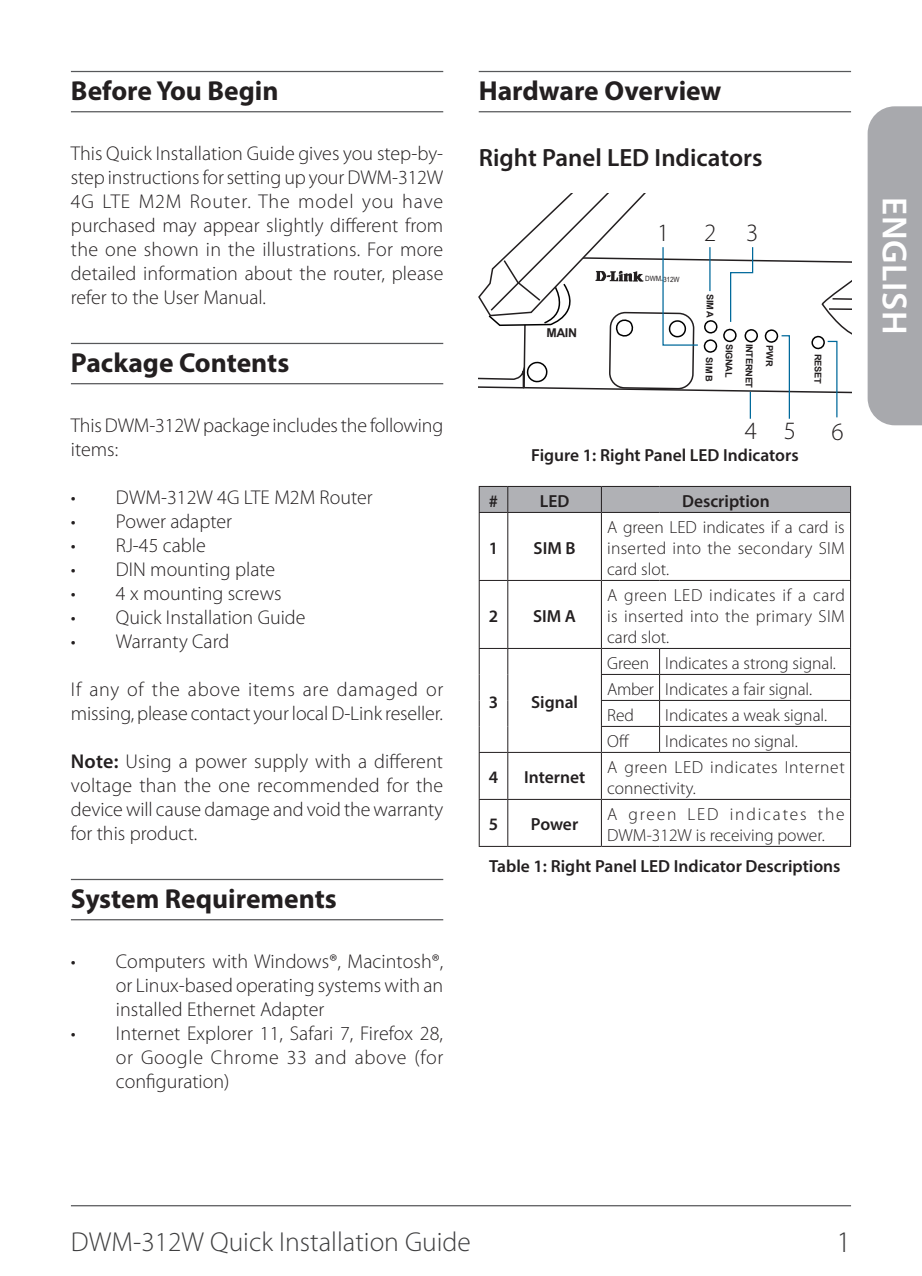
<style>
.page{position:relative;width:922px;height:1276px;background:#fff}
.page>*{position:absolute;margin:0;border:0;box-sizing:border-box;transform-origin:0 0}
.t1{font:600 35px "Myriad Pro";letter-spacing:.02em;color:#fff}
.t2{font:300 30px "Myriad Pro";color:#3e3e3f}
.t3{font:700 27.5px "Myriad Pro";color:#231f20}
.t4{font:300 27.5px "Myriad Pro";color:#3e3e3f}
.t5{font:600 25px "Myriad Pro";color:#231f20}
.t6{font:300 25px "Myriad Pro";color:#231f20}
.t7{font:300 20px/24px "Myriad Pro";color:#231f20;text-align:justify}
.t8{font:300 17.5px/21px "Myriad Pro";color:#231f20;text-align:justify}
.t9{font:600 17.5px "Myriad Pro";color:#231f20}
.t10{font:300 17.5px/21px "Myriad Pro";letter-spacing:.035em;color:#231f20}
.t11{font:700 12.25px "Arial";color:#231f20}
.t12{font:700 9.25px "Arial";color:#231f20}
.t13{font:7.25px "Arial";color:#231f20;scale:.88 1}
.s1{font-weight:600}
</style>
<div class="page">
<hr style="left:71px;top:1205px;width:779px;height:1px;background:#57585a">
<div style="left:867px;top:106px;width:54px;height:319px;background:#a8a9ad"></div>
<hr style="left:478px;top:71px;width:372px;height:1px;background:#57585a">
<hr style="left:478px;top:111px;width:372px;height:1px;background:#57585a">
<svg style="left:478px;top:486px;width:372px;height:27px;background:#a9aaae"></svg>
<hr style="left:478px;top:513px;width:1px;height:67px;background:#231f20">
<hr style="left:507px;top:512px;width:94px;height:1px;background:#231f20">
<hr style="left:507px;top:513px;width:1px;height:67px;background:#231f20">
<hr style="left:601px;top:512px;width:58px;height:1px;background:#231f20">
<hr style="left:600px;top:513px;width:1px;height:67px;background:#231f20">
<hr style="left:659px;top:512px;width:191px;height:1px;background:#231f20">
<hr style="left:849px;top:513px;width:1px;height:67px;background:#231f20">
<svg style="left:478px;top:580px;width:29px;height:1px"></svg>
<hr style="left:478px;top:581px;width:1px;height:67px;background:#231f20">
<hr style="left:507px;top:580px;width:94px;height:1px;background:#231f20">
<hr style="left:507px;top:581px;width:1px;height:67px;background:#231f20">
<hr style="left:601px;top:580px;width:58px;height:1px;background:#231f20">
<hr style="left:600px;top:581px;width:1px;height:67px;background:#231f20">
<hr style="left:659px;top:580px;width:191px;height:1px;background:#231f20">
<hr style="left:849px;top:581px;width:1px;height:67px;background:#231f20">
<hr style="left:507px;top:648px;width:94px;height:1px;background:#231f20">
<hr style="left:601px;top:648px;width:58px;height:1px;background:#231f20">
<hr style="left:659px;top:648px;width:191px;height:1px;background:#231f20">
<hr style="left:600px;top:674px;width:59px;height:1px;background:#231f20">
<hr style="left:659px;top:674px;width:191px;height:1px;background:#231f20">
<hr style="left:600px;top:700px;width:59px;height:1px;background:#231f20">
<hr style="left:659px;top:700px;width:191px;height:1px;background:#231f20">
<hr style="left:600px;top:726px;width:59px;height:1px;background:#231f20">
<svg style="left:600px;top:649px;width:1px;height:103px"></svg>
<hr style="left:659px;top:726px;width:191px;height:1px;background:#231f20">
<svg style="left:659px;top:649px;width:1px;height:103px"></svg>
<svg style="left:478px;top:648px;width:30px;height:105px"></svg>
<hr style="left:478px;top:753px;width:1px;height:46px;background:#231f20">
<hr style="left:507px;top:752px;width:94px;height:1px;background:#231f20">
<hr style="left:507px;top:753px;width:1px;height:46px;background:#231f20">
<hr style="left:601px;top:752px;width:58px;height:1px;background:#231f20">
<hr style="left:600px;top:753px;width:1px;height:46px;background:#231f20">
<hr style="left:659px;top:752px;width:191px;height:1px;background:#231f20">
<hr style="left:849px;top:753px;width:1px;height:46px;background:#231f20">
<svg style="left:478px;top:799px;width:29px;height:1px"></svg>
<hr style="left:478px;top:800px;width:1px;height:46px;background:#231f20">
<hr style="left:507px;top:799px;width:94px;height:1px;background:#231f20">
<hr style="left:507px;top:800px;width:1px;height:46px;background:#231f20">
<hr style="left:601px;top:799px;width:58px;height:1px;background:#231f20">
<hr style="left:600px;top:800px;width:1px;height:46px;background:#231f20">
<hr style="left:659px;top:799px;width:191px;height:1px;background:#231f20">
<hr style="left:849px;top:800px;width:1px;height:46px;background:#231f20">
<svg style="left:478px;top:846px;width:29px;height:1px"></svg>
<hr style="left:507px;top:846px;width:94px;height:1px;background:#231f20">
<hr style="left:601px;top:846px;width:58px;height:1px;background:#231f20">
<hr style="left:659px;top:846px;width:191px;height:1px;background:#231f20">
<hr style="left:71px;top:71px;width:372px;height:1px;background:#57585a">
<hr style="left:71px;top:111px;width:372px;height:1px;background:#57585a">
<hr style="left:71px;top:343px;width:372px;height:1px;background:#57585a">
<hr style="left:71px;top:383px;width:372px;height:1px;background:#57585a">
<hr style="left:71px;top:879px;width:372px;height:1px;background:#57585a">
<hr style="left:71px;top:919px;width:372px;height:1px;background:#57585a">
<svg style="left:478px;top:194px;width:372px;height:225px"></svg>
<h3 class="t3" style="left:71px;top:73px;width:209px">Before You Begin</h3>
<p class="t7" style="left:71px;top:142px;width:374px">This Quick Installation Guide gives you step-by&shy;step instructions for setting up your DWM-312W 4G LTE M2M Router. The model you have purchased may appear slightly different from the one shown in the illustrations. For more detailed information about the router, please refer to the User Manual.</p>
<h3 class="t3" style="left:71px;top:345px;width:220px">Package Contents</h3>
<p class="t7" style="left:71px;top:413px;width:374px">This DWM-312W package includes the following items:</p>
<p class="t7" style="left:71px;top:485px;width:303px">• DWM-312W 4G LTE M2M Router</p>
<p class="t7" style="left:71px;top:509px;width:163px">• Power adapter</p>
<p class="t7" style="left:71px;top:533px;width:136px">• RJ-45 cable</p>
<p class="t7" style="left:71px;top:557px;width:206px">• DIN mounting plate</p>
<p class="t7" style="left:71px;top:581px;width:212px">• 4 x mounting screws</p>
<p class="t7" style="left:71px;top:605px;width:236px">• Quick Installation Guide</p>
<p class="t7" style="left:71px;top:629px;width:160px">• Warranty Card</p>
<p class="t7" style="left:71px;top:677px;width:374px">If any of the above items are damaged or missing, please contact your local D-Link reseller.</p>
<p class="t7" style="left:71px;top:749px;width:374px"><span class="s1">Note:</span> Using a power supply with a different voltage than the one recommended for the device will cause damage and void the warranty for this product.</p>
<h3 class="t3" style="left:71px;top:881px;width:267px">System Requirements</h3>
<p class="t7" style="left:116px;top:949px;width:329px;text-indent:-45px">• Computers with Windows®, Macintosh®, or Linux-based operating systems with an installed Ethernet Adapter</p>
<p class="t7" style="left:116px;top:1021px;width:329px;text-indent:-45px">• Internet Explorer 11, Safari 7, Firefox 28, or Google Chrome 33 and above (for configuration)</p>
<h3 class="t3" style="left:478px;top:73px;width:244px">Hardware Overview</h3>
<p class="t5" style="left:478px;top:142px;width:285px">Right Panel LED Indicators</p>
<p class="t6" style="left:657px;top:219px;width:14px">1</p>
<p class="t6" style="left:704px;top:219px;width:56px">2 3</p>
<p class="t11" style="left:546px;top:324px;width:32px;rotate:1deg">MAIN</p>
<p class="t13" style="left:645px;top:274px;width:41px;rotate:1deg">DWM-312W</p>
<p class="t12" style="left:716px;top:294px;width:26px;rotate:91deg">SIM A</p>
<p class="t12" style="left:715px;top:357px;width:26px;rotate:91deg">SIM B</p>
<p class="t12" style="left:824px;top:354px;width:31px;rotate:91deg">RESET</p>
<p class="t12" style="left:735px;top:344px;width:35px;rotate:91deg">SIGNAL</p>
<p class="t12" style="left:755px;top:344px;width:46px;rotate:91deg">INTERNET</p>
<p class="t6" style="left:744px;top:417px;width:53px">4 5</p>
<p class="t6" style="left:831px;top:418px;width:14px">6</p>
<p class="t9" style="left:531px;top:444px;width:269px">Figure 1: Right Panel LED Indicators</p>
<p class="t9" style="left:489px;top:490px;width:11px">#</p>
<p class="t9" style="left:539px;top:490px;width:31px">LED</p>
<p class="t9" style="left:682px;top:490px;width:89px">Description</p>
<p class="t9" style="left:488px;top:537px;width:11px">1</p>
<p class="t9" style="left:533px;top:537px;width:43px">SIM B</p>
<p class="t8" style="left:607px;top:517px;width:239px">A green LED indicates if a card is inserted into the secondary SIM card slot.</p>
<p class="t9" style="left:488px;top:605px;width:11px">2</p>
<p class="t9" style="left:533px;top:605px;width:44px">SIM A</p>
<p class="t9" style="left:488px;top:691px;width:11px">3</p>
<p class="t9" style="left:531px;top:691px;width:48px">Signal</p>
<p class="t8" style="left:607px;top:585px;width:239px">A green LED indicates if a card is inserted into the primary SIM card slot.</p>
<p class="t8" style="left:607px;top:650px;width:230px;line-height:26px;text-align:left">Green Indicates a strong signal.<br>Amber Indicates a fair signal.<br>Red</p>
<p class="t8" style="left:665px;top:705px;width:163px">Indicates a weak signal.</p>
<p class="t8" style="left:607px;top:730px;width:24px">Off</p>
<p class="t8" style="left:665px;top:730px;width:134px">Indicates no signal.</p>
<p class="t9" style="left:488px;top:766px;width:11px">4</p>
<p class="t9" style="left:524px;top:766px;width:63px">Internet</p>
<p class="t10" style="left:607px;top:756px;width:239px">A green LED indicates Internet connectivity.</p>
<p class="t9" style="left:488px;top:813px;width:11px">5</p>
<p class="t9" style="left:531px;top:813px;width:49px">Power</p>
<p class="t8" style="left:607px;top:803px;width:239px">A green LED indicates the<br>DWM-312W is receiving power.</p>
<p class="t9" style="left:489px;top:855px;width:353px">Table 1: Right Panel LED Indicator Descriptions</p>
<h1 class="t1" style="left:916px;top:197px;width:139px;rotate:90deg">ENGLISH</h1>
<h3 class="t4" style="left:71px;top:1226px;width:401px">DWM-312W Quick Installation Guide</h3>
<h2 class="t2" style="left:836px;top:1225px;width:16px">1</h2>
</div>
